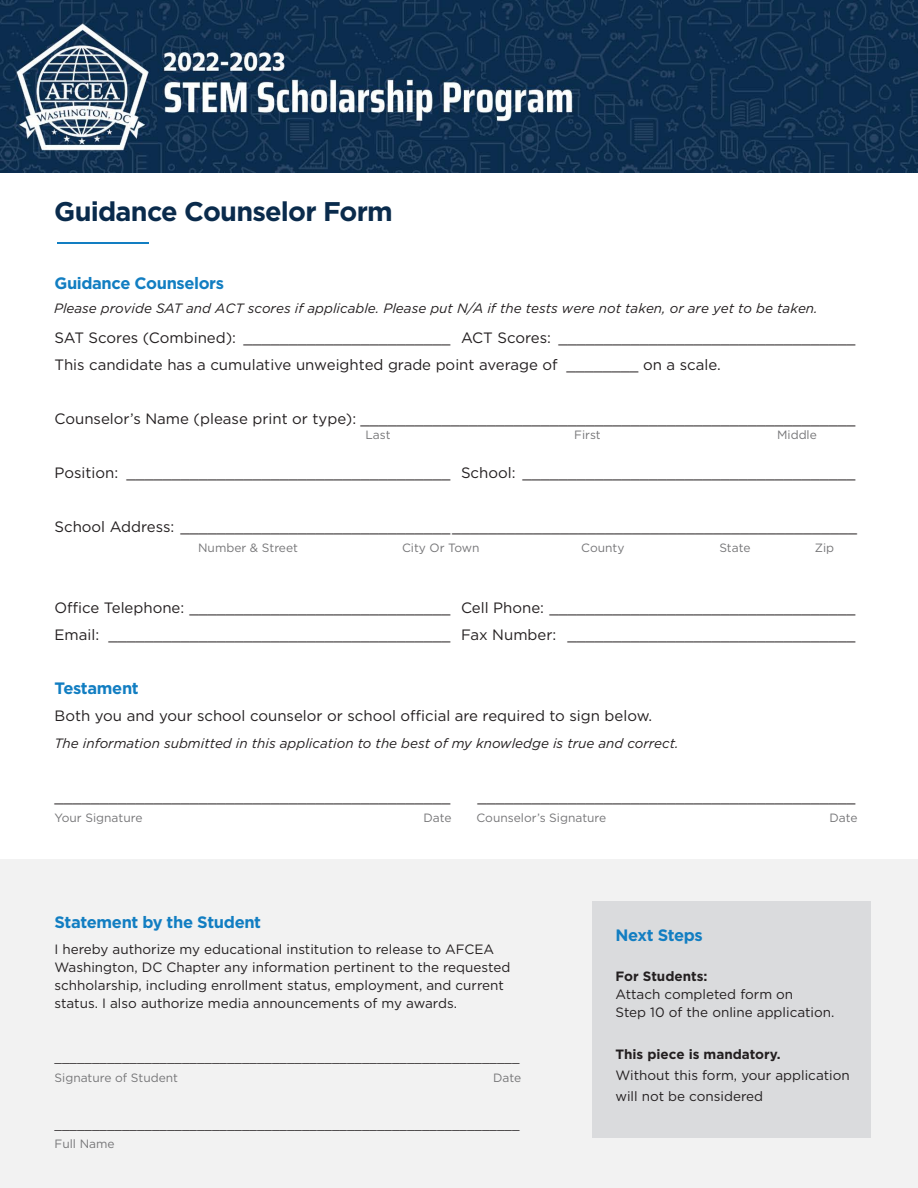
<style>
.page{position:relative;width:918px;height:1188px;background:#fff}
.page>*{position:absolute;margin:0;border:0;box-sizing:border-box;transform-origin:0 0}
.t1{font:700 27px "Gotham";letter-spacing:-.03em;color:#0a2b4c}
.t2{font:700 16.5px "Gotham";letter-spacing:-.025em;color:#127ec2}
.t3{font:15px/27px "Gotham";color:#231f20}
.t4{font:15px "News Gothic Std";color:#231f20}
.t5{font:13.5px/18px "Gotham";color:#231f20}
.t6{font:italic 13.5px "Gotham";color:#231f20}
.t7{font:700 13.5px "Gotham";color:#231f20}
.t8{font:12px "Gotham";color:#767678}
.s1{font-weight:700}
</style>
<div class="page">
<div style="left:0;top:860px;width:918px;height:328px;background:#f2f2f2"></div>
<div style="left:592px;top:902px;width:278px;height:236px;background:#dadbdd"></div>
<hr style="left:57px;top:242px;width:91px;height:2px;background:#127ec2">
<img style="left:0;top:1px;width:918px;height:172px">
<p class="t1" style="left:54px;top:194px;width:340px">Guidance Counselor Form</p>
<p class="t2" style="left:55px;top:272px;width:171px">Guidance Counselors</p>
<p class="t6" style="left:54px;top:300px;width:765px">Please provide SAT and ACT scores if applicable. Please put N/A if the tests were not taken, or are yet to be taken.</p>
<p class="t3" style="left:55px;top:324px;width:802px">SAT Scores (Combined): _______________________ ACT Scores: _________________________________<br>This candidate has a cumulative unweighted grade point average of ________ on a scale.</p>
<p class="t3" style="left:55px;top:405px;width:802px">Counselor’s Name (please print or type): _______________________________________________________</p>
<p class="t8" style="left:365px;top:427px;width:27px">Last</p>
<p class="t8" style="left:574px;top:427px;width:28px">First</p>
<p class="t8" style="left:777px;top:427px;width:41px">Middle</p>
<p class="t3" style="left:55px;top:459px;width:802px">Position: ____________________________________ School: _____________________________________</p>
<p class="t3" style="left:55px;top:513px;width:804px">School Address: ___________________________________________________________________________</p>
<p class="t8" style="left:198px;top:540px;width:101px">Number &amp; Street</p>
<p class="t8" style="left:402px;top:540px;width:79px">City Or Town</p>
<p class="t8" style="left:581px;top:540px;width:45px">County</p>
<p class="t8" style="left:719px;top:540px;width:33px">State</p>
<p class="t8" style="left:815px;top:540px;width:21px">Zip</p>
<p class="t3" style="left:55px;top:594px;width:802px">Office Telephone: _____________________________ Cell Phone: __________________________________</p>
<p class="t3" style="left:55px;top:621px;width:802px">Email: ______________________________________ Fax Number: ________________________________</p>
<p class="t2" style="left:55px;top:677px;width:86px">Testament</p>
<p class="t3" style="left:55px;top:702px;width:599px">Both you and your school counselor or school official are required to sign below.</p>
<p class="t6" style="left:55px;top:735px;width:626px">The information submitted in this application to the best of my knowledge is true and correct.</p>
<p class="t3" style="left:55px;top:783px;width:398px">____________________________________________</p>
<p class="t3" style="left:478px;top:783px;width:380px">__________________________________________</p>
<p class="t8" style="left:55px;top:810px;width:89px">Your Signature</p>
<p class="t8" style="left:423px;top:810px;width:30px">Date</p>
<p class="t8" style="left:477px;top:810px;width:131px">Counselor’s Signature</p>
<p class="t8" style="left:829px;top:810px;width:30px">Date</p>
<p class="t2" style="left:55px;top:911px;width:208px">Statement by the Student</p>
<p class="t5" style="left:55px;top:940px;width:457px">I hereby authorize my educational institution to release to AFCEA Washington, DC Chapter any information pertinent to the requested schholarship, including enrollment status, employment, and current status. I also authorize media announcements of my awards.</p>
<p class="t4" style="left:55px;top:1046px;width:466px">______________________________________________________________</p>
<p class="t8" style="left:55px;top:1070px;width:125px">Signature of Student</p>
<p class="t8" style="left:493px;top:1070px;width:30px">Date</p>
<p class="t4" style="left:55px;top:1114px;width:466px">______________________________________________________________</p>
<p class="t8" style="left:55px;top:1136px;width:62px">Full Name</p>
<p class="t2" style="left:615px;top:924px;width:89px">Next Steps</p>
<p class="t7" style="left:615px;top:967px;width:94px">For Students:</p>
<p class="t5" style="left:615px;top:985px;width:221px">Attach completed form on<br>Step 10 of the online application.</p>
<p class="t5" style="left:615px;top:1043px;width:236px;line-height:21px"><span class="s1">This piece is mandatory.<br></span>Without this form, your application will not be considered</p>
</div>
